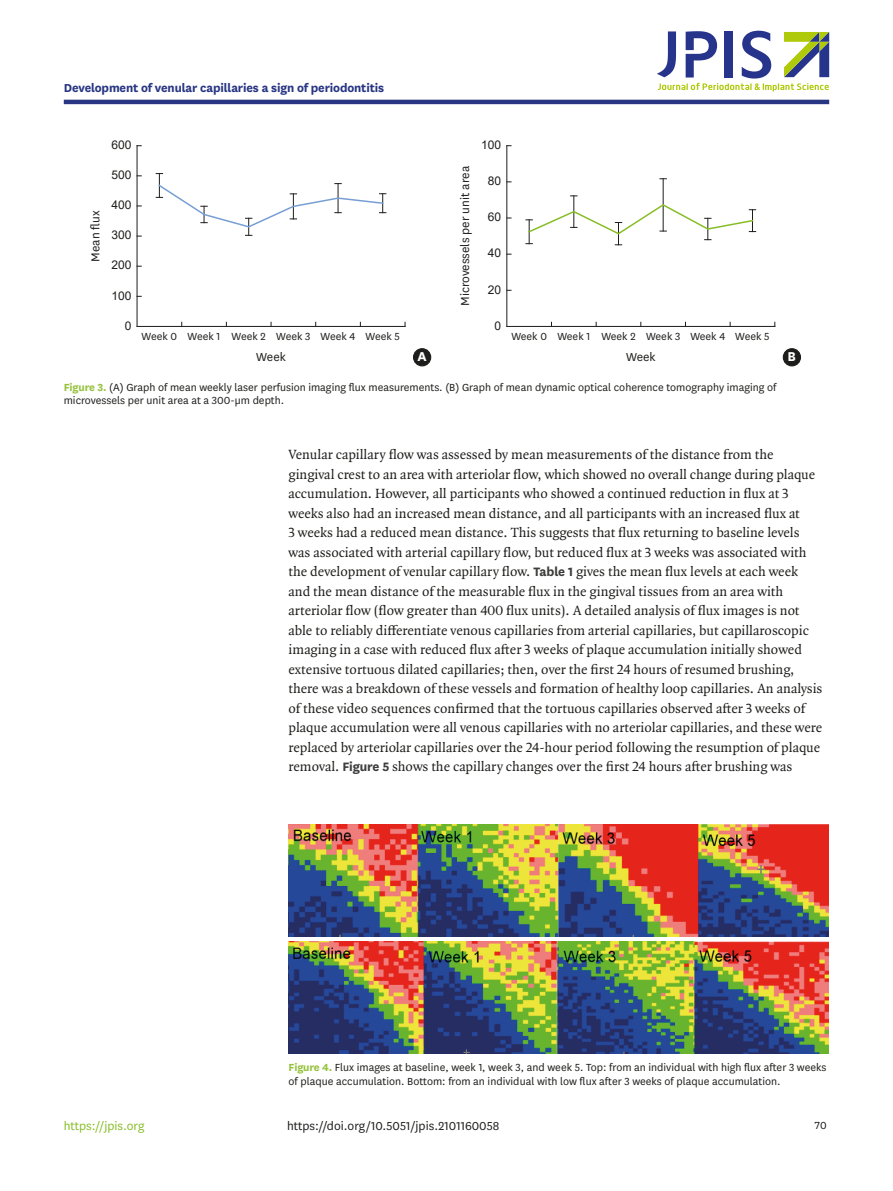
<style>
.page{position:relative;width:893px;height:1191px;background:#fff}
.page>*{position:absolute;margin:0;border:0;box-sizing:border-box;transform-origin:0 0}
.t1{font:700 15px "National";color:#fff}
.body_p{font:14.25px/19.5px "Quadraat OT";color:#1d1d1b}
.doi_running_footer{font:13.5px "National";color:#1d1d1b}
.alt-title-type{font:700 13.5px "National";letter-spacing:-.01em;color:#283583}
.url{font:13.5px "National";color:#87bd25}
.fig_caption{font:12px/13.5px "National";color:#1d1d1b}
.t2{font:12px "Arial";color:#1d1d1b}
.s1{font-weight:700;color:#96c23e}
.s2{font-family:"National";font-weight:700;color:#3d3d3c}
</style>
<div class="page">
<hr style="left:64px;top:100px;width:765px;height:4px;background:#283583">
<svg style="left:657px;top:31px;width:172px;height:60px"></svg>
<img style="left:289px;top:824px;width:540px;height:112px">
<img style="left:289px;top:941px;width:540px;height:112px">
<hr style="left:137px;top:146px;width:1px;height:180px;background:#1d1d1b">
<hr style="left:137px;top:326px;width:268px;height:1px;background:#1d1d1b">
<svg style="left:156px;top:173px;width:230px;height:63px"></svg>
<hr style="left:506px;top:146px;width:1px;height:180px;background:#1d1d1b">
<hr style="left:507px;top:326px;width:268px;height:1px;background:#1d1d1b">
<hr style="left:573px;top:196px;width:1px;height:31px;background:#1d1d1b">
<hr style="left:663px;top:179px;width:1px;height:52px;background:#1d1d1b">
<svg style="left:526px;top:203px;width:230px;height:42px"></svg>
<div style="left:414px;top:349px;width:17px;height:17px;background:#1d1d1b;border-radius:50%"></div>
<div style="left:413px;top:348px;width:18px;height:18px;border:1px solid #1d1d1b;border-radius:50%"></div>
<div style="left:783px;top:349px;width:17px;height:17px;background:#1d1d1b;border-radius:50%"></div>
<div style="left:783px;top:348px;width:18px;height:18px;border:1px solid #1d1d1b;border-radius:50%"></div>
<p class="alt-title-type" style="left:64px;top:78px;width:322px">Development of venular capillaries a sign of periodontitis</p>
<p class="doi_running_footer" style="left:87px;top:262px;width:53px;rotate:-90deg">Mean flux</p>
<p class="t2" style="left:111px;top:136px;width:22px">600</p>
<p class="t2" style="left:111px;top:166px;width:22px">500</p>
<p class="t2" style="left:111px;top:197px;width:22px">400</p>
<p class="t2" style="left:111px;top:227px;width:22px">300</p>
<p class="t2" style="left:111px;top:257px;width:22px">200</p>
<p class="t2" style="left:111px;top:287px;width:22px">100</p>
<p class="t2" style="left:125px;top:317px;width:8px">0</p>
<p class="doi_running_footer" style="left:456px;top:306px;width:141px;rotate:-90deg">Microvessels per unit area</p>
<p class="t2" style="left:481px;top:136px;width:22px">100</p>
<p class="t2" style="left:488px;top:173px;width:15px">80</p>
<p class="t2" style="left:488px;top:209px;width:15px">60</p>
<p class="t2" style="left:488px;top:245px;width:15px">40</p>
<p class="t2" style="left:488px;top:281px;width:15px">20</p>
<p class="t2" style="left:495px;top:317px;width:8px">0</p>
<p class="fig_caption" style="left:142px;top:329px;width:37px">Week 0</p>
<p class="fig_caption" style="left:511px;top:329px;width:37px">Week 0</p>
<p class="fig_caption" style="left:188px;top:329px;width:80px">Week 1 Week 2</p>
<p class="doi_running_footer" style="left:256px;top:348px;width:31px">Week</p>
<p class="fig_caption" style="left:276px;top:329px;width:125px">Week 3 Week 4 Week 5</p>
<p class="fig_caption" style="left:557px;top:329px;width:80px">Week 1 Week 2</p>
<p class="doi_running_footer" style="left:626px;top:348px;width:31px">Week</p>
<p class="fig_caption" style="left:646px;top:329px;width:125px">Week 3 Week 4 Week 5</p>
<p class="t1" style="left:417px;top:346px;width:11px">A</p>
<p class="t1" style="left:788px;top:346px;width:10px">B</p>
<p class="fig_caption" style="left:64px;top:380px;width:714px"><span class="s1">Figure 3.</span> (A) Graph of mean weekly laser perfusion imaging flux measurements. (B) Graph of mean dynamic optical coherence tomography imaging of microvessels per unit area at a 300-µm depth.</p>
<p class="body_p" style="left:289px;top:445px;width:535px">Venular capillary flow was assessed by mean measurements of the distance from the gingival crest to an area with arteriolar flow, which showed no overall change during plaque accumulation. However, all participants who showed a continued reduction in flux at 3 weeks also had an increased mean distance, and all participants with an increased flux at<br>3 weeks had a reduced mean distance. This suggests that flux returning to baseline levels was associated with arterial capillary flow, but reduced flux at 3 weeks was associated with the development of venular capillary flow. <span class="s2">Table 1</span> gives the mean flux levels at each week and the mean distance of the measurable flux in the gingival tissues from an area with arteriolar flow (flow greater than 400 flux units). A detailed analysis of flux images is not able to reliably differentiate venous capillaries from arterial capillaries, but capillaroscopic imaging in a case with reduced flux after 3 weeks of plaque accumulation initially showed extensive tortuous dilated capillaries; then, over the first 24 hours of resumed brushing, there was a breakdown of these vessels and formation of healthy loop capillaries. An analysis of these video sequences confirmed that the tortuous capillaries observed after 3 weeks of plaque accumulation were all venous capillaries with no arteriolar capillaries, and these were replaced by arteriolar capillaries over the 24-hour period following the resumption of plaque removal. <span class="s2">Figure 5</span> shows the capillary changes over the first 24 hours after brushing was</p>
<p class="fig_caption" style="left:289px;top:1060px;width:539px"><span class="s1">Figure 4.</span> Flux images at baseline, week 1, week 3, and week 5. Top: from an individual with high flux after 3 weeks of plaque accumulation. Bottom: from an individual with low flux after 3 weeks of plaque accumulation.</p>
<p class="doi_running_footer" style="left:287px;top:1116px;width:214px">https://doi.org/10.5051/jpis.2101160058</p>
<p class="url" style="left:64px;top:1116px;width:82px">https://jpis.org</p>
<p class="fig_caption" style="left:815px;top:1118px;width:13px">70</p>
</div>
